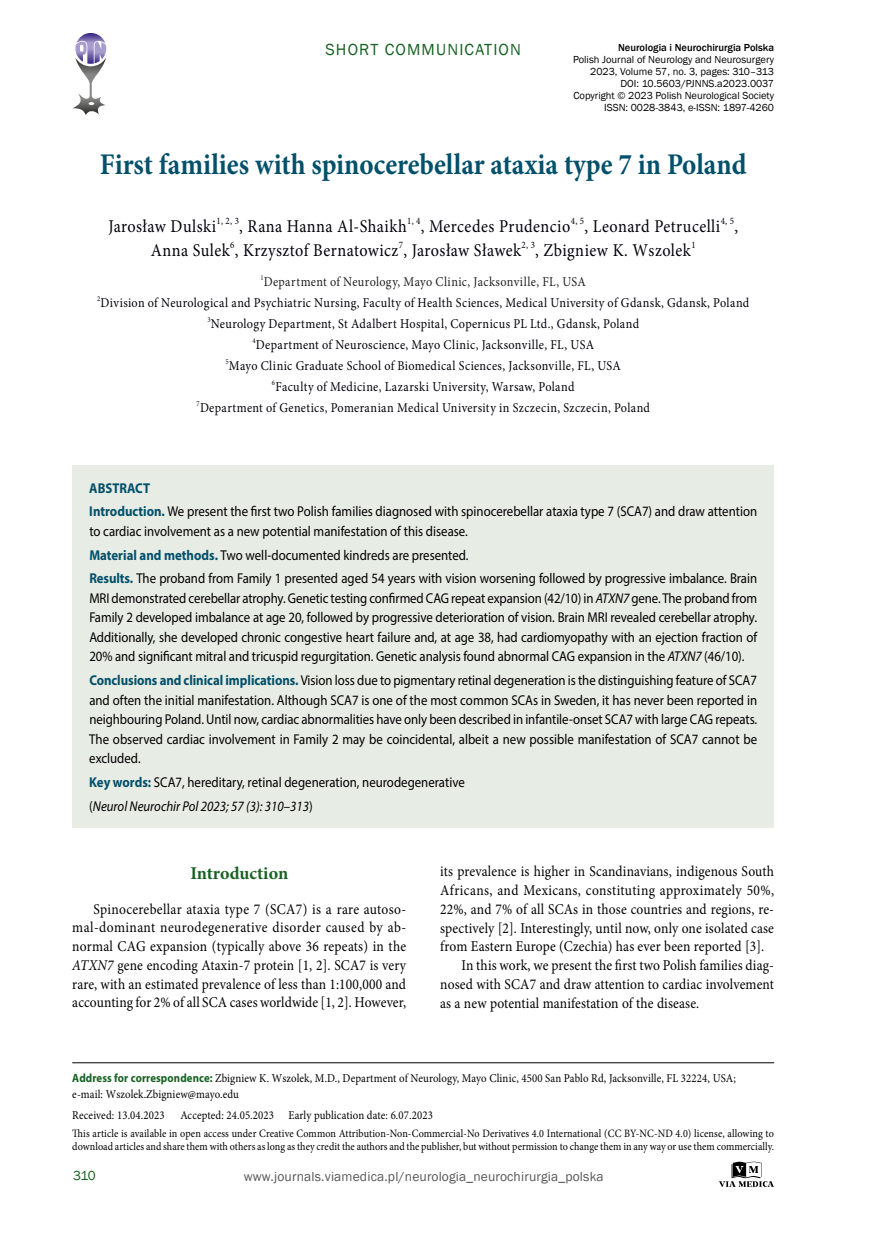
<style>
.page{position:relative;width:872px;height:1234px;background:#fff}
.page>*{position:absolute;margin:0;border:0;box-sizing:border-box;transform-origin:0 0}
.t1{font:700 30px "Minion Pro";color:#03506b;scale:.9 1}
.t2{font:18px "Minion Pro";letter-spacing:.03em;color:#00000a;scale:.9 1}
.t3{font:700 18px "Minion Pro";letter-spacing:-.005em;color:#176222}
.t4{font:16.5px "Franklin Gothic";letter-spacing:.07em;color:#176222}
.t5{font:15px/18.8px "Minion Pro";letter-spacing:.01em;color:#000;text-align:justify;scale:.9 1}
.t6{font:14.25px/19.5px "Myriad Pro";color:#000;scale:.9 1}
.t7{font:13.5px/21px "Minion Pro";letter-spacing:.03em;color:#00000a;text-align:center;scale:.9 1}
.t8{font:13.5px "Franklin Gothic";letter-spacing:.01em;color:#575756}
.t9{font:13.5px "Franklin Gothic";color:#176222}
.t10{font:12px/16.5px "Minion Pro";letter-spacing:.01em;color:#000;scale:.9 1}
.t11{font:11.25px/13.5px "Minion Pro";letter-spacing:.005em;color:#000;scale:.9 1}
.t12{font:10.5px/12px "Franklin Gothic";color:#000;text-align:right}
.t13{font:500 10.5px "Franklin Gothic";color:#000}
.t14{font:9.9px "Minion Pro";color:#00000a;scale:.9 1}
.s1{color:#212121}
.s2{font-weight:700;color:#03506b}
.s3{font-style:italic}
.s4{font-family:"Myriad Pro";font-weight:700;color:#176222}
</style>
<div class="page">
<svg style="left:719px;top:1161px;width:55px;height:25px"></svg>
<svg style="left:72px;top:33px;width:34px;height:82px"></svg>
<div style="left:72px;top:464px;width:702px;height:363px;background:#e7ece4"></div>
<hr style="left:72px;top:1062px;width:702px;height:1px;background:#000">
<p class="t4" style="left:325px;top:39px;width:197px">SHORT COMMUNICATION</p>
<p class="t13" style="left:618px;top:41px;width:157px">Neurologia i Neurochirurgia Polska</p>
<p class="t12" style="left:573px;top:54px;width:203px">Polish Journal of Neurology and Neurosurgery 2023, Volume 57, no. 3, pages: 310–313<br>DOI: 10.5603/PJNNS.a2023.0037<br>Copyright © 2023 Polish Neurological Society ISSN: 0028-3843, e-ISSN: 1897-4260</p>
<h1 class="t1" style="left:100px;top:143px;width:720px">First families with spinocerebellar ataxia type 7 in Poland</h1>
<p class="t2" style="left:108px;top:214px;width:121px">Jarosław Dulski</p>
<p class="t14" style="left:216px;top:214px;width:27px">1, 2, 3</p>
<p class="t2" style="left:239px;top:214px;width:187px">, Rana Hanna Al-Shaikh</p>
<p class="t14" style="left:407px;top:214px;width:16px">1, 4</p>
<p class="t2" style="left:421px;top:214px;width:168px">, Mercedes Prudencio</p>
<p class="t14" style="left:571px;top:214px;width:16px">4, 5</p>
<p class="t2" style="left:584px;top:214px;width:152px">, Leonard Petrucelli</p>
<p class="t14" style="left:720px;top:214px;width:16px">4, 5</p>
<p class="t2" style="left:734px;top:214px;width:6px">,</p>
<p class="t14" style="left:230px;top:238px;width:6px">6</p>
<p class="t14" style="left:399px;top:238px;width:6px">7</p>
<p class="t14" style="left:521px;top:238px;width:16px">2, 3</p>
<p class="t2" style="left:535px;top:238px;width:174px">, Zbigniew K. Wszolek</p>
<p class="t14" style="left:691px;top:238px;width:6px">1</p>
<p class="t7" style="left:97px;top:271px;width:726px"><sup>1</sup><span class="s1">Department of Neurology, Mayo Clinic, Jacksonville, FL, USA<br></span><sup>2</sup>Division of Neurological and Psychiatric Nursing, Faculty of Health Sciences, Medical University of Gdansk, Gdansk, Poland <sup>3</sup>Neurology Department, St Adalbert Hospital, Copernicus PL Ltd., Gdansk, Poland<br><sup>4</sup>Department of Neuroscience, Mayo Clinic, Jacksonville, FL, USA<br><sup>5</sup>Mayo Clinic Graduate School of Biomedical Sciences, Jacksonville, FL, USA<br><sup>6</sup>Faculty of Medicine, Lazarski University, Warsaw, Poland<br><sup>7</sup>Department of Genetics, Pomeranian Medical University in Szczecin, Szczecin, Poland</p>
<p class="t2" style="left:151px;top:238px;width:413px">Anna Sulek , Krzysztof Bernatowicz , Jarosław Sławek</p>
<p class="t6" style="left:89px;top:475px;width:743px;line-height:23.7px"><span class="s2">ABSTRACT<br>Introduction.</span> We present the first two Polish families diagnosed with spinocerebellar ataxia type 7 (SCA7) and draw attention</p>
<p class="t6" style="left:89px;top:519px;width:743px;line-height:23.7px">to cardiac involvement as a new potential manifestation of this disease.<br><span class="s2">Material and methods.</span> Two well-documented kindreds are presented.<br><span class="s2">Results.</span> The proband from Family 1 presented aged 54 years with vision worsening followed by progressive imbalance. Brain</p>
<p class="t6" style="left:89px;top:588px;width:743px;text-align:justify">MRI demonstrated cerebellar atrophy. Genetic testing confirmed CAG repeat expansion (42/10) in <span class="s3">ATXN7</span> gene. The proband from Family 2 developed imbalance at age 20, followed by progressive deterioration of vision. Brain MRI revealed cerebellar atrophy.<br>Additionally, she developed chronic congestive heart failure and, at age 38, had cardiomyopathy with an ejection fraction of 20% and significant mitral and tricuspid regurgitation. Genetic analysis found abnormal CAG expansion in the <span class="s3">ATXN7</span> (46/10).</p>
<p class="t6" style="left:89px;top:670px;width:743px;text-align:justify"><span class="s2">Conclusions and clinical implications.</span> Vision loss due to pigmentary retinal degeneration is the distinguishing feature of SCA7 and often the initial manifestation. Although SCA7 is one of the most common SCAs in Sweden, it has never been reported in neighbouring Poland. Until now, cardiac abnormalities have only been described in infantile-onset SCA7 with large CAG repeats.<br>The observed cardiac involvement in Family 2 may be coincidental, albeit a new possible manifestation of SCA7 cannot be excluded.</p>
<p class="t6" style="left:89px;top:770px;width:419px;line-height:23.7px"><span class="s2">Key words:</span> SCA7, hereditary, retinal degeneration, neurodegenerative (<span class="s3">Neurol Neurochir Pol 2023; 57 (3): 310–313</span>)</p>
<p class="t3" style="left:190px;top:860px;width:99px">Introduction</p>
<p class="t5" style="left:72px;top:899px;width:372px;text-indent:21px">Spinocerebellar ataxia type 7 (SCA7) is a rare autoso&shy;mal-dominant neurodegenerative disorder caused by ab&shy;normal CAG expansion (typically above 36 repeats) in the <span class="s3">ATXN7</span> gene encoding Ataxin-7 protein [1, 2]. SCA7 is very rare, with an estimated prevalence of less than 1:100,000 and accounting for 2% of all SCA cases worldwide [1, 2]. However,</p>
<p class="t5" style="left:440px;top:862px;width:372px">its prevalence is higher in Scandinavians, indigenous South</p>
<p class="t5" style="left:440px;top:880px;width:372px">Africans, and Mexicans, constituting approximately 50%,</p>
<p class="t5" style="left:440px;top:899px;width:372px">22%, and 7% of all SCAs in those countries and regions, re-</p>
<p class="t5" style="left:440px;top:918px;width:372px">spectively [2]. Interestingly, until now, only one isolated case</p>
<p class="t5" style="left:440px;top:937px;width:361px">from Eastern Europe (Czechia) has ever been reported [3].</p>
<p class="t5" style="left:461px;top:955px;width:349px">In this work, we present the first two Polish families diag-</p>
<p class="t5" style="left:440px;top:974px;width:372px">nosed with SCA7 and draw attention to cardiac involvement</p>
<p class="t5" style="left:440px;top:993px;width:289px">as a new potential manifestation of the disease.</p>
<p class="t10" style="left:72px;top:1069px;width:739px"><span class="s4">Address for correspondence:</span> Zbigniew K. Wszolek, M.D., Department of Neurology, Mayo Clinic, 4500 San Pablo Rd, Jacksonville, FL 32224, USA; e-mail: Wszolek.Zbigniew@mayo.edu</p>
<p class="t10" style="left:72px;top:1106px;width:104px">Received: 13.04.2023</p>
<p class="t10" style="left:180px;top:1106px;width:282px">Accepted: 24.05.2023 Early publication date: 6.07.2023</p>
<p class="t11" style="left:72px;top:1126px;width:781px">This article is available in open access under Creative Common Attribution-Non-Commercial-No Derivatives 4.0 International (CC BY-NC-ND 4.0) license, allowing to download articles and share them with others as long as they credit the authors and the publisher, but without permission to change them in any way or use them commercially.</p>
<p class="t9" style="left:73px;top:1166px;width:24px">310</p>
<p class="t8" style="left:244px;top:1167px;width:361px">www.journals.viamedica.pl/neurologia_neurochirurgia_polska</p>
</div>
